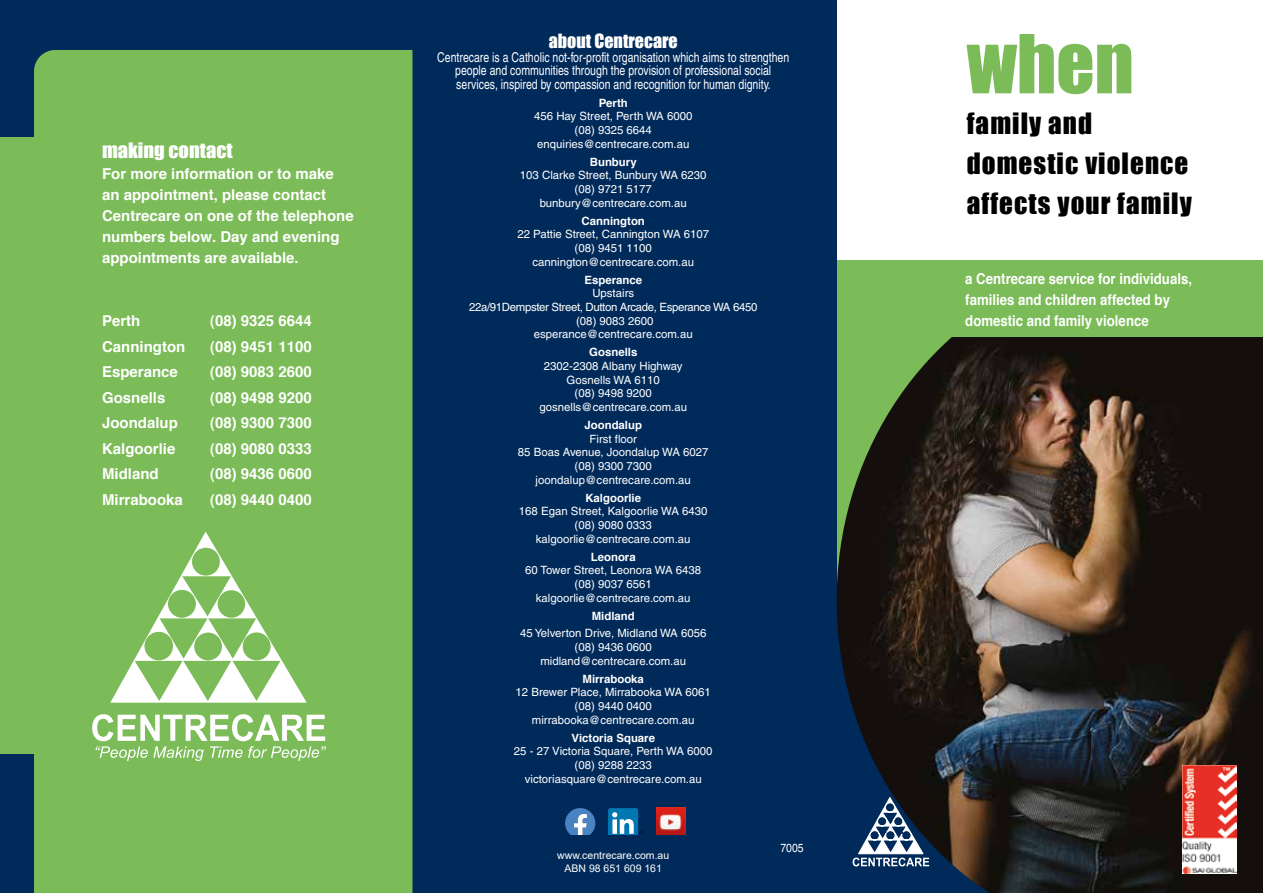
<style>
.page{position:relative;width:1263px;height:893px;background:#fff}
.page>*{position:absolute;margin:0;border:0;box-sizing:border-box;transform-origin:0 0}
.t1{font:75px "Impact";color:#7bbb58}
.t2{font:27px/40.2px "Impact";letter-spacing:.04em;color:#000}
.t3{font:19.5px "Impact";color:#fff;scale:1.05 1}
.t4{font:18px "Impact";color:#fff}
.t5{font:700 15px/21px "Helvetica";color:#fff}
.t6{font:700 15px/21px "Helvetica";color:#fff;scale:.88 1}
.t7{font:13.5px/13.5px "Helvetica";color:#fff;text-align:center;scale:.78 1}
.t8{font:11.7px "Helvetica";color:#fff;scale:.89 1}
.t9{font:11.4px/13.6px "Helvetica";color:#fff;text-align:center}
.t10{font:700 11.4px "Helvetica";color:#fff}
.t11{font:11.4px/13.6px "Helvetica";letter-spacing:-.03em;color:#fff;text-align:center}
.t12{font:10.5px/12.6px "Arial";color:#fff;text-align:center}
</style>
<div class="page">
<div style="left:0;top:0;width:838px;height:893px;background:#002a5a"></div>
<svg style="left:608px;top:808px;width:35px;height:27px"></svg>
<svg style="left:565px;top:808px;width:30px;height:27px"></svg>
<img style="left:656px;top:808px;width:29px;height:27px">
<img style="left:837px;top:285px;width:426px;height:608px">
<div style="left:872px;top:260px;width:391px;height:77px;background:#7bbb58"></div>
<img style="left:1182px;top:765px;width:54px;height:108px">
<div style="left:0;top:138px;width:39px;height:616px;background:#7bbb58"></div>
<div style="left:34px;top:50px;width:378px;height:843px;background:#7bbb58"></div>
<svg style="left:110px;top:531px;width:197px;height:172px"></svg>
<svg style="left:92px;top:714px;width:234px;height:47px"></svg>
<h3 class="t3" style="left:102px;top:135px;width:126px">making contact</h3>
<h3 class="t5" style="left:102px;top:162px;width:253px">For more information or to make an appointment, please contact<br>Centrecare on one of the telephone numbers below. Day and evening appointments are available.</h3>
<h3 class="t5" style="left:102px;top:310px;width:40px">Perth</h3>
<h3 class="t5" style="left:210px;top:310px;width:103px">(08) 9325 6644</h3>
<h3 class="t5" style="left:102px;top:336px;width:85px">Cannington</h3>
<h3 class="t5" style="left:210px;top:336px;width:103px">(08) 9451 1100</h3>
<h3 class="t5" style="left:102px;top:361px;width:77px">Esperance</h3>
<h3 class="t5" style="left:210px;top:361px;width:103px">(08) 9083 2600</h3>
<h3 class="t5" style="left:102px;top:387px;width:65px">Gosnells</h3>
<h3 class="t5" style="left:210px;top:387px;width:103px">(08) 9498 9200</h3>
<h3 class="t5" style="left:102px;top:412px;width:77px">Joondalup</h3>
<h3 class="t5" style="left:210px;top:412px;width:103px">(08) 9300 7300</h3>
<h3 class="t5" style="left:102px;top:438px;width:75px">Kalgoorlie</h3>
<h3 class="t5" style="left:210px;top:438px;width:103px">(08) 9080 0333</h3>
<h3 class="t5" style="left:102px;top:463px;width:58px">Midland</h3>
<h3 class="t5" style="left:210px;top:463px;width:103px">(08) 9436 0600</h3>
<h3 class="t5" style="left:102px;top:489px;width:82px">Mirrabooka</h3>
<h3 class="t5" style="left:210px;top:489px;width:103px">(08) 9440 0400</h3>
<h3 class="t4" style="left:549px;top:27px;width:131px">about Centrecare</h3>
<p class="t7" style="left:437px;top:50px;width:453px">Centrecare is a Catholic not-for-profit organisation which aims to strengthen people and communities through the provision of professional social services, inspired by compassion and recognition for human dignity.</p>
<p class="t10" style="left:599px;top:95px;width:31px">Perth</p>
<p class="t9" style="left:534px;top:110px;width:160px">456 Hay Street, Perth WA 6000 (08) 9325 6644 enquiries@centrecare.com.au</p>
<p class="t10" style="left:590px;top:154px;width:48px">Bunbury</p>
<p class="t9" style="left:520px;top:168px;width:188px">103 Clarke Street, Bunbury WA 6230 (08) 9721 5177 bunbury@centrecare.com.au</p>
<p class="t10" style="left:582px;top:213px;width:65px">Cannington</p>
<p class="t9" style="left:517px;top:227px;width:193px">22 Pattie Street, Cannington WA 6107 (08) 9451 1100 cannington@centrecare.com.au</p>
<p class="t10" style="left:584px;top:272px;width:59px">Esperance</p>
<p class="t11" style="left:469px;top:286px;width:290px">Upstairs<br>22a/91Dempster Street, Dutton Arcade, Esperance WA 6450 (08) 9083 2600<br>esperance@centrecare.com.au</p>
<p class="t10" style="left:589px;top:345px;width:50px">Gosnells</p>
<p class="t9" style="left:539px;top:359px;width:149px">2302-2308 Albany Highway<br>Gosnells WA 6110<br>(08) 9498 9200 gosnells@centrecare.com.au</p>
<p class="t10" style="left:584px;top:418px;width:59px">Joondalup</p>
<p class="t9" style="left:518px;top:432px;width:192px">First floor<br>85 Boas Avenue, Joondalup WA 6027 (08) 9300 7300 joondalup@centrecare.com.au</p>
<p class="t10" style="left:585px;top:490px;width:57px">Kalgoorlie</p>
<p class="t9" style="left:519px;top:504px;width:190px">168 Egan Street, Kalgoorlie WA 6430 (08) 9080 0333 kalgoorlie@centrecare.com.au</p>
<p class="t10" style="left:591px;top:549px;width:46px">Leonora</p>
<p class="t9" style="left:525px;top:563px;width:177px">60 Tower Street, Leonora WA 6438 (08) 9037 6561 kalgoorlie@centrecare.com.au</p>
<p class="t10" style="left:592px;top:608px;width:45px">Midland</p>
<p class="t9" style="left:520px;top:627px;width:188px">45 Yelverton Drive, Midland WA 6056 (08) 9436 0600 midland@centrecare.com.au</p>
<p class="t10" style="left:582px;top:672px;width:63px">Mirrabooka</p>
<p class="t9" style="left:515px;top:686px;width:197px">12 Brewer Place, Mirrabooka WA 6061 (08) 9440 0400 mirrabooka@centrecare.com.au</p>
<p class="t10" style="left:571px;top:730px;width:85px">Victoria Square</p>
<p class="t9" style="left:514px;top:745px;width:200px">25 - 27 Victoria Square, Perth WA 6000 (08) 9288 2233 victoriasquare@centrecare.com.au</p>
<p class="t12" style="left:557px;top:849px;width:114px">www.centrecare.com.au<br>ABN 98 651 609 161</p>
<p class="t8" style="left:780px;top:841px;width:28px">7005</p>
<h1 class="t1" style="left:967px;top:6px;width:169px">when</h1>
<h2 class="t2" style="left:967px;top:102px;width:227px">family and domestic violence affects your family</h2>
<h3 class="t6" style="left:965px;top:268px;width:259px">a Centrecare service for individuals, families and children affected by domestic and family violence</h3>
</div>
